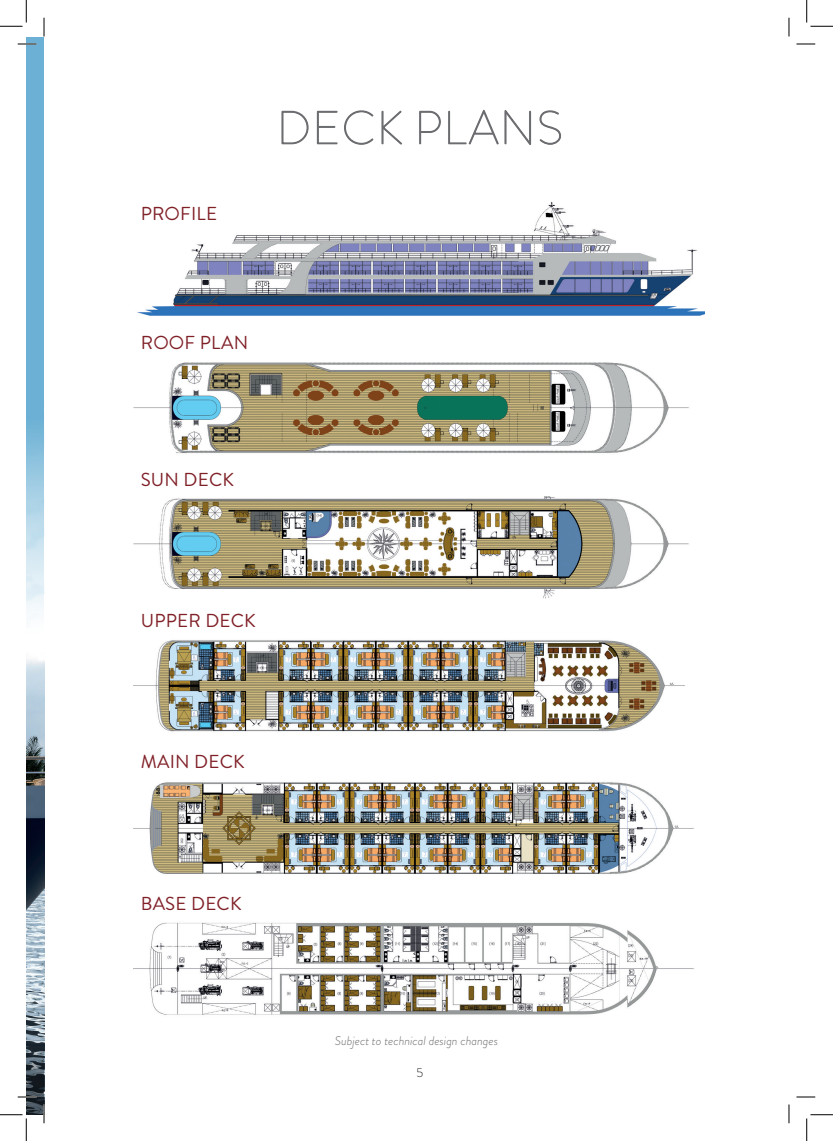
<style>
.page{position:relative;width:833px;height:1141px;background:#fff}
.page>*{position:absolute;margin:0;border:0;box-sizing:border-box;transform-origin:0 0}
.Itinerary_Text{font:18.75px "Brandon Grotesque";letter-spacing:.01em;color:#802128}
.Itinerary_Text-2{font:italic 300 12.5px "Brandon Grotesque";color:#6c6d70}
.t1{font:300 12.5px "Brandon Grotesque";color:#231f20}
</style>
<div class="page">
<img style="left:133px;top:782px;width:561px;height:92px">
<img style="left:137px;top:201px;width:567px;height:115px">
<div style="left:378px;top:200px;width:100px;height:16px;background:#fff"></div>
<img style="left:133px;top:362px;width:556px;height:91px">
<img style="left:133px;top:496px;width:556px;height:103px">
<img style="left:133px;top:640px;width:552px;height:92px">
<img style="left:133px;top:922px;width:561px;height:93px">
<svg style="left:26px;top:36px;width:18px;height:1078px;background:#80a5bb"></svg>
<svg style="left:281px;top:110px;width:28px;height:35px"></svg>
<svg style="left:316px;top:110px;width:58px;height:35px"></svg>
<svg style="left:381px;top:110px;width:21px;height:35px"></svg>
<svg style="left:419px;top:110px;width:22px;height:35px"></svg>
<svg style="left:448px;top:109px;width:83px;height:36px"></svg>
<svg style="left:539px;top:110px;width:22px;height:35px"></svg>
<svg style="left:18px;top:43px;width:18px;height:2px"></svg>
<svg style="left:796px;top:43px;width:18px;height:2px"></svg>
<svg style="left:18px;top:1096px;width:18px;height:1px"></svg>
<svg style="left:796px;top:1096px;width:18px;height:1px"></svg>
<svg style="left:43px;top:18px;width:2px;height:18px"></svg>
<svg style="left:43px;top:1104px;width:2px;height:19px"></svg>
<svg style="left:788px;top:18px;width:1px;height:18px"></svg>
<svg style="left:788px;top:1104px;width:1px;height:19px"></svg>
<svg style="left:0;top:0;width:27px;height:27px"></svg>
<svg style="left:0;top:1114px;width:27px;height:26px"></svg>
<svg style="left:806px;top:0;width:26px;height:27px"></svg>
<svg style="left:806px;top:1114px;width:26px;height:26px"></svg>
<p class="Itinerary_Text" style="left:141px;top:201px;width:78px">PROFILE</p>
<p class="Itinerary_Text" style="left:141px;top:330px;width:109px">ROOF PLAN</p>
<p class="Itinerary_Text" style="left:141px;top:466px;width:95px">SUN DECK</p>
<p class="Itinerary_Text" style="left:141px;top:607px;width:117px">UPPER DECK</p>
<p class="Itinerary_Text" style="left:141px;top:748px;width:105px">MAIN DECK</p>
<p class="Itinerary_Text" style="left:141px;top:890px;width:102px">BASE DECK</p>
<p class="Itinerary_Text-2" style="left:334px;top:1032px;width:165px">Subject to technical design changes</p>
<p class="t1" style="left:416px;top:1064px;width:8px">5</p>
</div>
